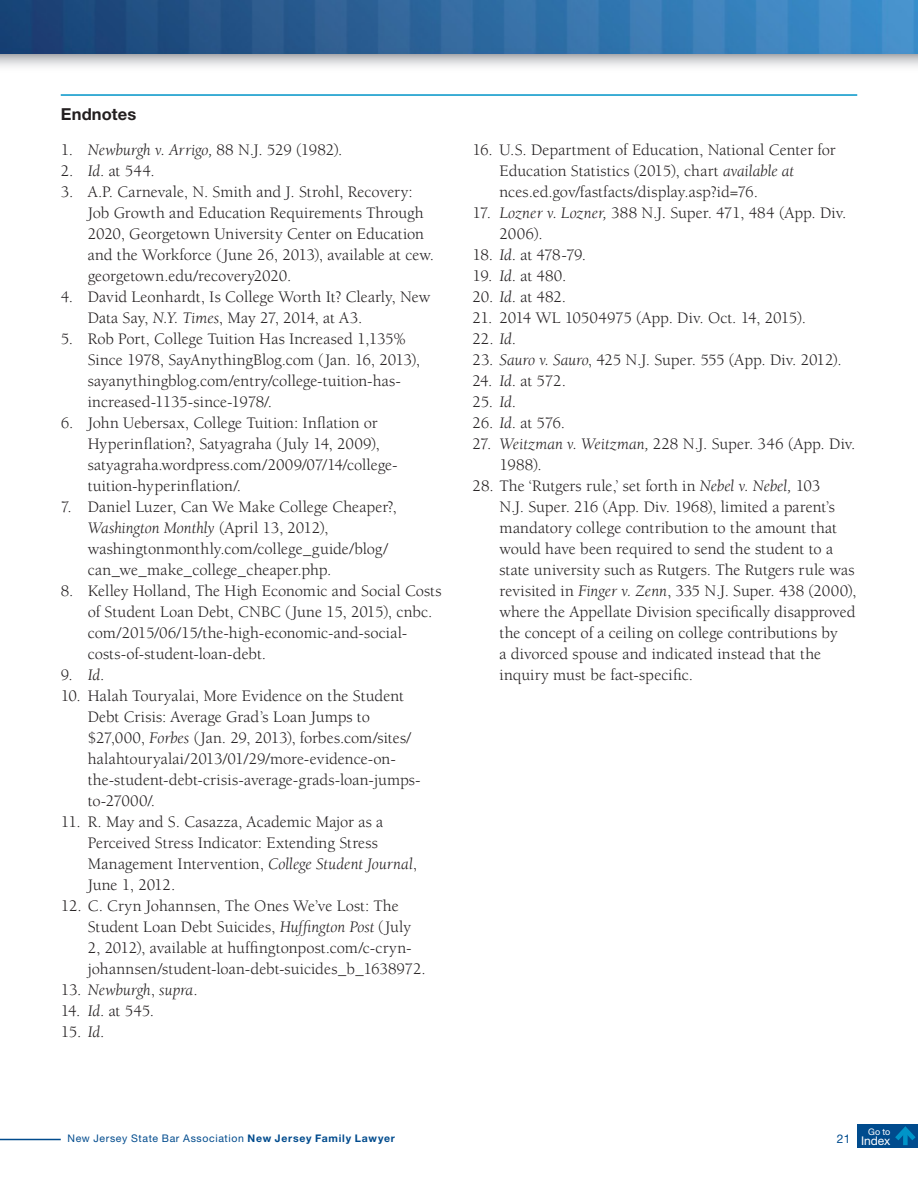
<style>
.page{position:relative;width:918px;height:1188px;background:#fff}
.page>*{position:absolute;margin:0;border:0;box-sizing:border-box;transform-origin:0 0}
.t1{font:16.5px/21px "Berkeley";color:#231f20}
.t2{font:italic 16.5px "Berkeley";letter-spacing:-.01em;color:#231f20}
.t3{font:700 16.5px "Helvetica Neue LT Std";letter-spacing:.005em;color:#231f20}
.t4{font:12px "Helvetica Neue LT Std";letter-spacing:-.01em;color:#fff}
.t5{font:12px "Helvetica Neue LT Std";color:#004b8d}
.t6{font:10.5px "Helvetica Neue LT Std";letter-spacing:.06em;color:#004b8d}
.t7{font:9px "Helvetica Neue LT Std";color:#fff}
.s1{font-style:italic}
.s2{font-style:normal}
.s3{font-weight:700}
</style>
<div class="page">
<hr style="left:61px;top:94px;width:796px;height:2px;background:#0094c8">
<div style="left:0;top:54px;width:918px;height:20px;background:linear-gradient(to bottom,#bbbcbf,#fff)"></div>
<img style="left:0;top:0;width:918px;height:54px">
<hr style="left:0;top:1139px;width:61px;height:1px;background:#004b8d">
<div style="left:857px;top:1124px;width:61px;height:24px;background:#004b8d"></div>
<svg style="left:895px;top:1126px;width:21px;height:19px"></svg>
<p class="t3" style="left:61px;top:104px;width:77px">Endnotes</p>
<p class="t1" style="left:61px;top:139px;width:283px">1. <span class="s1">Newburgh v. Arrigo,</span> 88 N.J. 529 (1982).</p>
<p class="t1" style="left:61px;top:160px;width:95px">2. <span class="s1">Id</span>. at 544.</p>
<p class="t1" style="left:88px;top:181px;width:348px;text-indent:-27px">3. A.P. Carnevale, N. Smith and J. Strohl, Recovery:<br>Job Growth and Education Requirements Through 2020, Georgetown University Center on Education and the Workforce (June 26, 2013), available at cew. georgetown.edu/recovery2020.</p>
<p class="t1" style="left:88px;top:286px;width:344px;text-indent:-27px">4. David Leonhardt, Is College Worth It? Clearly, New<br>Data Say, <span class="s1">N.Y. Times</span>, May 27, 2014, at A3.</p>
<p class="t1" style="left:88px;top:328px;width:334px;text-indent:-27px">5. Rob Port, College Tuition Has Increased 1,135% Since 1978, SayAnythingBlog.com (Jan. 16, 2013), sayanythingblog.com/entry/college-tuition-has&shy;increased-1135-since-1978/.</p>
<p class="t1" style="left:88px;top:412px;width:311px;text-indent:-27px">6. John Uebersax, College Tuition: Inflation or Hyperinflation?, Satyagraha (July 14, 2009), satyagraha.wordpress.com/2009/07/14/college&shy;tuition-hyperinflation/.</p>
<p class="t1" style="left:88px;top:496px;width:311px;text-indent:-27px">7. Daniel Luzer, Can We Make College Cheaper?, <span class="s1">Washington Monthly</span> (April 13, 2012), washingtonmonthly.com/college_guide/blog/ can_we_make_college_cheaper.php.</p>
<p class="t1" style="left:88px;top:580px;width:355px;text-indent:-27px">8. Kelley Holland, The High Economic and Social Costs of Student Loan Debt, CNBC (June 15, 2015), cnbc. com/2015/06/15/the-high-economic-and-social&shy;costs-of-student-loan-debt.</p>
<p class="t1" style="left:61px;top:664px;width:45px">9. <span class="s1">Id</span>.</p>
<p class="t1" style="left:88px;top:685px;width:335px;text-indent:-27px">10. Halah Touryalai, More Evidence on the Student Debt Crisis: Average Grad’s Loan Jumps to $27,000, <span class="s1">Forbes</span> (Jan. 29, 2013), forbes.com/sites/ halahtouryalai/2013/01/29/more-evidence-on&shy;the-student-debt-crisis-average-grads-loan-jumps&shy;to-27000/.</p>
<p class="t1" style="left:88px;top:811px;width:331px;text-indent:-27px">11. R. May and S. Casazza, Academic Major as a Perceived Stress Indicator: Extending Stress Management Intervention, <span class="s1">College Student Journal</span>, June 1, 2012.</p>
<p class="t1" style="left:88px;top:895px;width:340px;text-indent:-27px">12. C. Cryn Johannsen, The Ones We’ve Lost: The Student Loan Debt Suicides, <span class="s1">Huffington Post</span> (July 2, 2012), available at huffingtonpost.com/c-cryn&shy;johannsen/student-loan-debt-suicides_b_1638972.</p>
<p class="t2" style="left:61px;top:981px;width:138px"><span class="s2">13.</span> Newburgh<span class="s2">,</span> supra<span class="s2">.</span></p>
<p class="t1" style="left:61px;top:1000px;width:95px">14. <span class="s1">Id</span>. at 545.</p>
<p class="t1" style="left:61px;top:1021px;width:45px">15. <span class="s1">Id</span>.</p>
<p class="t1" style="left:500px;top:139px;width:338px;text-indent:-27px">16. U.S. Department of Education, National Center for<br>Education Statistics (2015), chart <span class="s1">available at </span>nces.ed.gov/fastfacts/display.asp?id=76.</p>
<p class="t1" style="left:500px;top:202px;width:349px;text-indent:-27px">17. <span class="s1">Lozner v. Lozner,</span> 388 N.J. Super. 471, 484 (App. Div.<br>2006).</p>
<p class="t1" style="left:472px;top:244px;width:115px">18. <span class="s1">Id</span>. at 478-79.</p>
<p class="t1" style="left:472px;top:265px;width:95px">19. <span class="s1">Id</span>. at 480.</p>
<p class="t1" style="left:472px;top:286px;width:95px">20. <span class="s1">Id</span>. at 482.</p>
<p class="t1" style="left:472px;top:307px;width:335px">21. 2014 WL 10504975 (App. Div. Oct. 14, 2015).</p>
<p class="t1" style="left:472px;top:328px;width:45px">22. <span class="s1">Id</span>.</p>
<p class="t1" style="left:472px;top:349px;width:371px">23. <span class="s1">Sauro v. Sauro</span>, 425 N.J. Super. 555 (App. Div. 2012).</p>
<p class="t1" style="left:472px;top:370px;width:95px">24. <span class="s1">Id</span>. at 572.</p>
<p class="t1" style="left:472px;top:391px;width:45px">25. <span class="s1">Id</span>.</p>
<p class="t1" style="left:472px;top:412px;width:94px">26. <span class="s1">Id</span>. at 576.</p>
<p class="t1" style="left:500px;top:433px;width:358px;text-indent:-27px">27. <span class="s1">Weitzman v. Weitzman,</span> 228 N.J. Super. 346 (App. Div.<br>1988).</p>
<p class="t1" style="left:499px;top:475px;width:358px;text-indent:-27px">28. The ‘Rutgers rule,’ set forth in <span class="s1">Nebel v. Nebel,</span> 103<br>N.J. Super. 216 (App. Div. 1968), limited a parent’s mandatory college contribution to the amount that would have been required to send the student to a state university such as Rutgers. The Rutgers rule was revisited in <span class="s1">Finger v. Zenn</span>, 335 N.J. Super. 438 (2000), where the Appellate Division specifically disapproved the concept of a ceiling on college contributions by<br>a divorced spouse and indicated instead that the inquiry must be fact-specific.</p>
<p class="t6" style="left:68px;top:1132px;width:329px">New Jersey State Bar Association <span class="s3">New Jersey Family Lawyer</span></p>
<p class="t5" style="left:837px;top:1132px;width:15px">21</p>
<p class="t7" style="left:868px;top:1126px;width:24px">Go to</p>
<p class="t4" style="left:861px;top:1134px;width:31px">Index</p>
</div>
